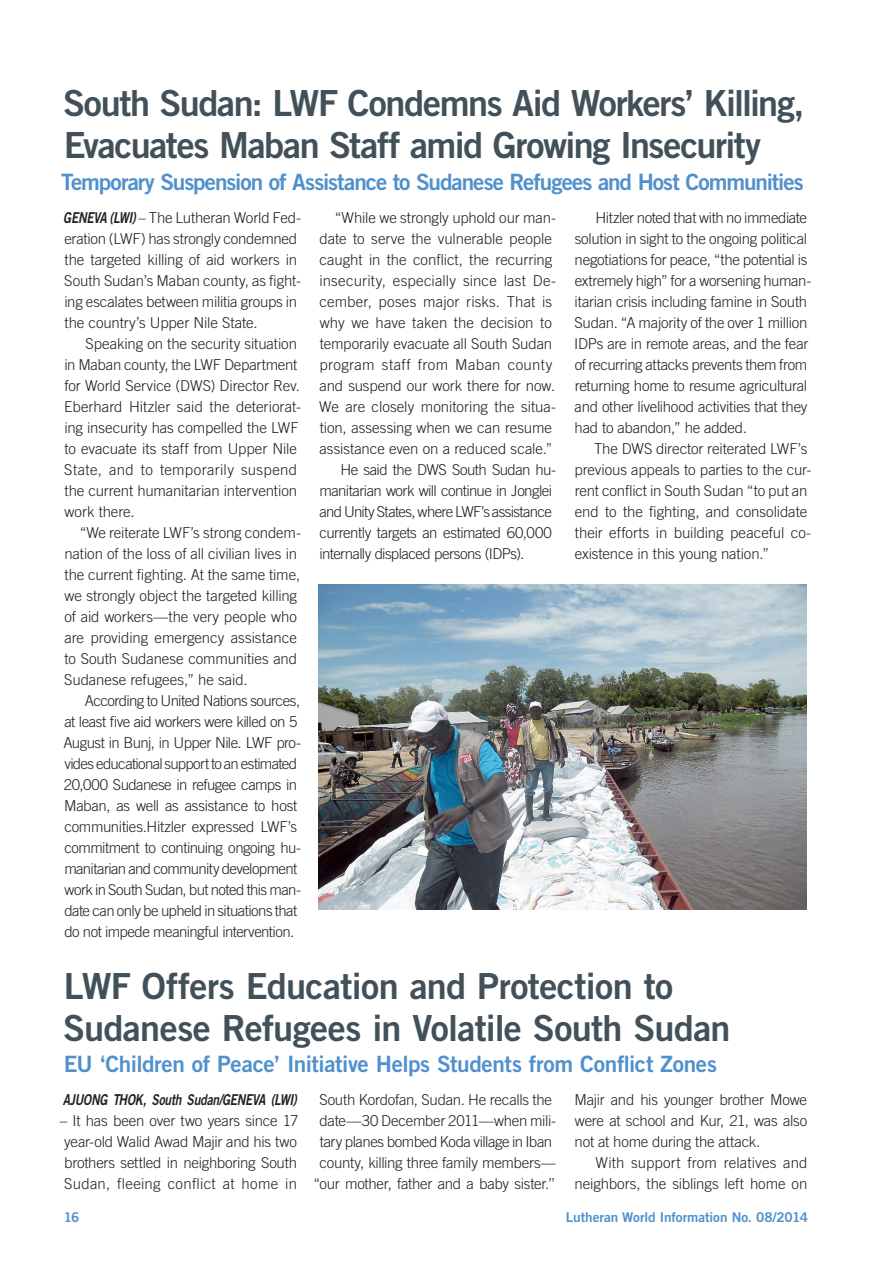
<style>
.page{position:relative;width:893px;height:1263px;background:#fff}
.page>*{position:absolute;margin:0;border:0;box-sizing:border-box;transform-origin:0 0}
.Heading_1{font:36px/42px "Trade Gothic LT Std Bd 2";letter-spacing:-.03em;color:#425159}
.Heading_2{font:22.5px "Trade Gothic LT Std Bd 2";letter-spacing:-.035em;color:#5090cc}
.Heading_2-2{font:22.5px "Trade Gothic LT Std Bd 2";letter-spacing:-.015em;color:#5090cc}
.Normal_first_byline{font:300 15px/21px "Trade Gothic LT Std";letter-spacing:-.015em;color:#231f20}
.Normal_first_byline-2{font:300 15px/21px "Trade Gothic LT Std";letter-spacing:-.035em;color:#231f20}
.Normal_first_byline-3{font:15px "Trade Gothic LT Std Bd 2 Obl";letter-spacing:-.02em;color:#231f20;scale:.8 1}
.t1{font:13.5px "Trade Gothic LT Std Bd 2";letter-spacing:-.005em;color:#5090cc}
.s1{font-family:"Trade Gothic LT Std Bd 2 Obl";font-weight:400}
</style>
<div class="page">
<img style="left:319px;top:584px;width:488px;height:326px">
<p class="Heading_1" style="left:63px;top:82px;width:743px">South Sudan: LWF Condemns Aid Workers’ Killing,<br>Evacuates Maban Staff amid Growing Insecurity</p>
<p class="Heading_2" style="left:61px;top:168px;width:744px">Temporary Suspension of Assistance to Sudanese Refugees and Host Communities</p>
<p class="Normal_first_byline" style="left:63px;top:207px;width:239px"><span class="s1">GENEVA (LWI)</span> – The Lutheran World Fed&shy;eration (LWF) has strongly condemned the targeted killing of aid workers in South Sudan’s Maban county, as fight&shy;ing escalates between militia groups in the country’s Upper Nile State.</p>
<p class="Normal_first_byline" style="left:64px;top:333px;width:238px;text-indent:21px">Speaking on the security situation in Maban county, the LWF Department for World Service (DWS) Director Rev.<br>Eberhard Hitzler said the deteriorat&shy;ing insecurity has compelled the LWF to evacuate its staff from Upper Nile State, and to temporarily suspend the current humanitarian intervention work there.</p>
<p class="Normal_first_byline" style="left:64px;top:522px;width:238px;text-indent:15px">“We reiterate LWF’s strong condem&shy;nation of the loss of all civilian lives in the current fighting. At the same time, we strongly object the targeted killing of aid workers—the very people who are providing emergency assistance to South Sudanese communities and Sudanese refugees,” he said.</p>
<p class="Normal_first_byline-2" style="left:64px;top:690px;width:239px;text-indent:21px">According to United Nations sources, at least five aid workers were killed on 5<br>August in Bunj, in Upper Nile. LWF pro&shy;vides educational support to an estimated 20,000 Sudanese in refugee camps in Maban, as well as assistance to host communities.Hitzler expressed LWF’s commitment to continuing ongoing hu&shy;manitarian and community development work in South Sudan, but noted this man&shy;date can only be upheld in situations that do not impede meaningful intervention.</p>
<p class="Normal_first_byline" style="left:319px;top:207px;width:238px;text-indent:16px">“While we strongly uphold our man&shy;date to serve the vulnerable people caught in the conflict, the recurring insecurity, especially since last De&shy;cember, poses major risks. That is why we have taken the decision to temporarily evacuate all South Sudan program staff from Maban county and suspend our work there for now.<br>We are closely monitoring the situa&shy;tion, assessing when we can resume assistance even on a reduced scale.”</p>
<p class="Normal_first_byline-2" style="left:319px;top:459px;width:238px;text-indent:21px">He said the DWS South Sudan hu&shy;manitarian work will continue in Jonglei and Unity States, where LWF’s assistance currently targets an estimated 60,000 internally displaced persons (IDPs).</p>
<p class="Normal_first_byline" style="left:574px;top:207px;width:239px;text-indent:21px">Hitzler noted that with no immediate solution in sight to the ongoing political negotiations for peace, “the potential is extremely high” for a worsening human&shy;itarian crisis including famine in South Sudan. “A majority of the over 1 million IDPs are in remote areas, and the fear of recurring attacks prevents them from returning home to resume agricultural and other livelihood activities that they had to abandon,” he added.</p>
<p class="Normal_first_byline" style="left:574px;top:438px;width:238px;text-indent:20px">The DWS director reiterated LWF’s previous appeals to parties to the cur&shy;rent conflict in South Sudan “to put an end to the fighting, and consolidate their efforts in building peaceful co&shy;existence in this young nation.”</p>
<p class="Heading_1" style="left:63px;top:964px;width:669px">LWF Offers Education and Protection to<br>Sudanese Refugees in Volatile South Sudan</p>
<p class="Heading_2-2" style="left:64px;top:1050px;width:655px">EU ‘Children of Peace’ Initiative Helps Students from Conflict Zones</p>
<p class="Normal_first_byline-3" style="left:63px;top:1091px;width:294px">AJUONG THOK, South Sudan/GENEVA (LWI)</p>
<p class="Normal_first_byline" style="left:60px;top:1110px;width:240px;text-align:justify">– It has been over two years since 17 year-old Walid Awad Majir and his two brothers settled in neighboring South Sudan, fleeing conflict at home in</p>
<p class="Normal_first_byline" style="left:314px;top:1089px;width:244px;text-align:center">South Kordofan, Sudan. He recalls the date—30 December 2011—when mili&shy;tary planes bombed Koda village in Iban county, killing three family members— “our mother, father and a baby sister.’’</p>
<p class="Normal_first_byline" style="left:574px;top:1089px;width:234px;text-align:justify">Majir and his younger brother Mowe were at school and Kur, 21, was also not at home during the attack.</p>
<p class="Normal_first_byline" style="left:575px;top:1152px;width:234px;text-align:right">With support from relatives and neighbors, the siblings left home on</p>
<p class="t1" style="left:64px;top:1208px;width:17px">16</p>
<p class="t1" style="left:566px;top:1208px;width:244px">Lutheran World Information No. 08/2014</p>
</div>
